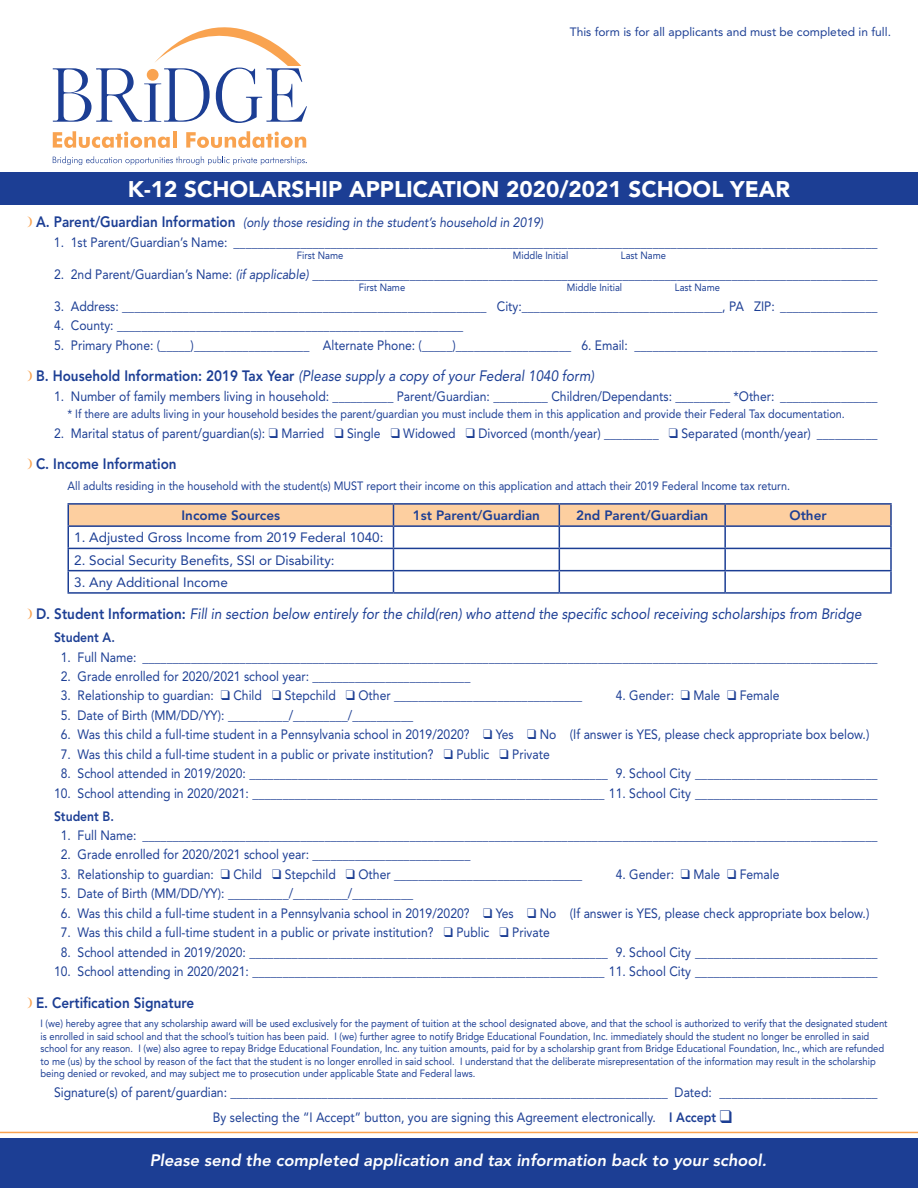
<style>
.page{position:relative;width:918px;height:1188px;background:#fff}
.page>*{position:absolute;margin:0;border:0;box-sizing:border-box;transform-origin:0 0}
.t1{font:900 22.5px "Avenir";color:#fff}
.t2{font:italic 800 16.5px "Avenir";color:#fff}
.t3{font:italic 15px "Avenir";color:#1c3e94;scale:.9 1}
.t4{font:800 15px "Avenir";color:#1c3e94;scale:.9 1}
.t5{font:13.5px/24.9px "Avenir";color:#1c3e94;scale:.9 1}
.t6{font:13.5px "Avenir";color:#1c3e94}
.t7{font:italic 13.5px "Avenir";color:#1c3e94;scale:.9 1}
.t8{font:800 13.5px "Avenir";color:#1c3e94}
.t9{font:800 13.5px "Avenir";color:#1c3e94;scale:.9 1}
.t10{font:12px "Avenir";color:#1c3e94;scale:.9 1}
.t11{font:12px "Avenir";color:#1c3e94}
.t12{font:10.5px/12.6px "Avenir";color:#1c3e94;scale:.9 1}
.s1{font-weight:800;font-style:normal;font-size:15px}
.s2{font-style:italic}
.s3{font-weight:800;font-style:normal}
.s4{font-weight:800}
</style>
<div class="page">
<svg style="left:53px;top:27px;width:254px;height:96px"></svg>
<svg style="left:53px;top:131px;width:117px;height:17px"></svg>
<hr style="left:173px;top:131px;width:3px;height:17px;background:#f9a350">
<svg style="left:186px;top:131px;width:120px;height:17px"></svg>
<svg style="left:53px;top:156px;width:254px;height:9px"></svg>
<div style="left:0;top:172px;width:918px;height:32px;background:#1c3e94"></div>
<hr style="left:68px;top:503px;width:325px;height:2px;background:#1c3e94">
<hr style="left:393px;top:503px;width:166px;height:2px;background:#1c3e94">
<hr style="left:559px;top:503px;width:166px;height:2px;background:#1c3e94">
<hr style="left:725px;top:503px;width:167px;height:2px;background:#1c3e94">
<hr style="left:890px;top:505px;width:2px;height:20px;background:#1c3e94">
<hr style="left:725px;top:525px;width:167px;height:2px;background:#1c3e94">
<hr style="left:890px;top:527px;width:2px;height:21px;background:#1c3e94">
<hr style="left:725px;top:548px;width:167px;height:1px;background:#1c3e94">
<hr style="left:890px;top:549px;width:2px;height:21px;background:#1c3e94">
<svg style="left:68px;top:504px;width:823px;height:88px"></svg>
<hr style="left:725px;top:570px;width:167px;height:1px;background:#1c3e94">
<hr style="left:724px;top:571px;width:2px;height:21px;background:#1c3e94">
<hr style="left:890px;top:571px;width:2px;height:21px;background:#1c3e94">
<hr style="left:68px;top:592px;width:325px;height:2px;background:#1c3e94">
<hr style="left:393px;top:592px;width:166px;height:2px;background:#1c3e94">
<hr style="left:559px;top:592px;width:166px;height:2px;background:#1c3e94">
<hr style="left:725px;top:592px;width:167px;height:2px;background:#1c3e94">
<div style="left:0;top:1138px;width:918px;height:50px;background:#1c3e94"></div>
<hr style="left:0;top:1132px;width:918px;height:1px;background:#f9a350">
<p class="t11" style="left:570px;top:25px;width:323px">This form is for all applicants and must be completed in full.</p>
<h1 class="t1" style="left:128px;top:176px;width:664px">K-12 SCHOLARSHIP APPLICATION 2020/2021 SCHOOL YEAR</h1>
<p class="t7" style="left:36px;top:215px;width:565px"><span class="s1">A. Parent/Guardian Information</span> (only those residing in the student’s household in 2019)</p>
<p class="t5" style="left:54px;top:230px;width:917px">1. 1st Parent/Guardian’s Name: __________________________________________________________________________________________________________</p>
<p class="t12" style="left:297px;top:249px;width:53px">First Name</p>
<p class="t12" style="left:513px;top:249px;width:63px">Middle Initial</p>
<p class="t12" style="left:621px;top:249px;width:52px">Last Name</p>
<p class="t5" style="left:54px;top:262px;width:917px">2. 2nd Parent/Guardian’s Name: <span class="s2">(if applicable)</span> _____________________________________________________________________________________________</p>
<p class="t12" style="left:359px;top:281px;width:53px">First Name</p>
<p class="t12" style="left:567px;top:281px;width:63px">Middle Initial</p>
<p class="t12" style="left:675px;top:281px;width:52px">Last Name</p>
<p class="t5" style="left:54px;top:294px;width:917px">3. Address: ____________________________________________________________ City:_________________________________, PA ZIP: ________________</p>
<p class="t5" style="left:54px;top:313px;width:456px">4. County: _________________________________________________________</p>
<p class="t5" style="left:54px;top:333px;width:917px">5. Primary Phone: (_____)___________________ Alternate Phone: (_____)___________________ 6. Email: ________________________________________</p>
<p class="t3" style="left:36px;top:367px;width:622px"><span class="s3">B. Household Information: 2019 Tax Year</span> (Please supply a copy of your Federal 1040 form)</p>
<p class="t5" style="left:54px;top:384px;width:917px">1. Number of family members living in household: __________ Parent/Guardian: _________ Children/Dependants: _________ *Other: ________________</p>
<p class="t10" style="left:68px;top:407px;width:865px">* If there are adults living in your household besides the parent/guardian you must include them in this application and provide their Federal Tax documentation.</p>
<p class="t5" style="left:54px;top:421px;width:917px">2. Marital status of parent/guardian(s): ❑ Married ❑ Single ❑ Widowed ❑ Divorced (month/year) _________ ❑ Separated (month/year) __________</p>
<p class="t4" style="left:36px;top:455px;width:158px">C. Income Information</p>
<p class="t10" style="left:68px;top:479px;width:804px">All adults residing in the household with the student(s) MUST report their income on this application and attach their 2019 Federal Income tax return.</p>
<p class="t8" style="left:182px;top:507px;width:100px">Income Sources</p>
<p class="t8" style="left:413px;top:507px;width:129px">1st Parent/Guardian</p>
<p class="t8" style="left:576px;top:507px;width:134px">2nd Parent/Guardian</p>
<p class="t8" style="left:789px;top:507px;width:39px">Other</p>
<p class="t6" style="left:74px;top:530px;width:311px">1. Adjusted Gross Income from 2019 Federal 1040:</p>
<p class="t6" style="left:74px;top:552px;width:262px">2. Social Security Benefits, SSI or Disability:</p>
<p class="t6" style="left:74px;top:574px;width:155px">3. Any Additional Income</p>
<p class="t3" style="left:36px;top:605px;width:919px"><span class="s3">D. Student Information:</span> Fill in section below entirely for the child(ren) who attend the specific school receiving scholarships from Bridge</p>
<p class="t9" style="left:54px;top:629px;width:69px">Student A.</p>
<p class="t5" style="left:61px;top:644px;width:909px">1. Full Name: _________________________________________________________________________________________________________________________</p>
<p class="t5" style="left:61px;top:664px;width:457px">2. Grade enrolled for 2020/2021 school year: __________________________</p>
<p class="t5" style="left:61px;top:683px;width:581px">3. Relationship to guardian: ❑ Child ❑ Stepchild ❑ Other _______________________________</p>
<p class="t5" style="left:616px;top:683px;width:184px">4. Gender: ❑ Male ❑ Female</p>
<p class="t5" style="left:61px;top:703px;width:393px">5. Date of Birth (MM/DD/YY): __________/_________/__________</p>
<p class="t5" style="left:61px;top:722px;width:900px">6. Was this child a full-time student in a Pennsylvania school in 2019/2020? ❑ Yes ❑ No (If answer is YES, please check appropriate box below.)</p>
<p class="t5" style="left:61px;top:742px;width:545px">7. Was this child a full-time student in a public or private institution? ❑ Public ❑ Private</p>
<p class="t5" style="left:61px;top:761px;width:909px">8. School attended in 2019/2020: ___________________________________________________________ 9. School City ______________________________</p>
<p class="t5" style="left:54px;top:781px;width:917px">10. School attending in 2020/2021: __________________________________________________________ 11. School City ______________________________</p>
<p class="t9" style="left:54px;top:808px;width:68px">Student B.</p>
<p class="t5" style="left:61px;top:823px;width:909px">1. Full Name: _________________________________________________________________________________________________________________________</p>
<p class="t5" style="left:61px;top:842px;width:457px">2. Grade enrolled for 2020/2021 school year: __________________________</p>
<p class="t5" style="left:61px;top:862px;width:581px">3. Relationship to guardian: ❑ Child ❑ Stepchild ❑ Other _______________________________</p>
<p class="t5" style="left:616px;top:862px;width:184px">4. Gender: ❑ Male ❑ Female</p>
<p class="t5" style="left:61px;top:881px;width:393px">5. Date of Birth (MM/DD/YY): __________/_________/__________</p>
<p class="t5" style="left:61px;top:901px;width:900px">6. Was this child a full-time student in a Pennsylvania school in 2019/2020? ❑ Yes ❑ No (If answer is YES, please check appropriate box below.)</p>
<p class="t5" style="left:61px;top:920px;width:545px">7. Was this child a full-time student in a public or private institution? ❑ Public ❑ Private</p>
<p class="t5" style="left:61px;top:940px;width:909px">8. School attended in 2019/2020: ___________________________________________________________ 9. School City ______________________________</p>
<p class="t5" style="left:54px;top:959px;width:917px">10. School attending in 2020/2021: __________________________________________________________ 11. School City ______________________________</p>
<p class="t4" style="left:36px;top:994px;width:177px">E. Certification Signature</p>
<p class="t12" style="left:40px;top:1017px;width:943px">I (we) hereby agree that any scholarship award will be used exclusively for the payment of tuition at the school designated above, and that the school is authorized to verify that the designated student is enrolled in said school and that the school’s tuition has been paid. I (we) further agree to notify Bridge Educational Foundation, Inc. immediately should the student no longer be enrolled in said school for any reason. I (we) also agree to repay Bridge Educational Foundation, Inc. any tuition amounts, paid for by a scholarship grant from Bridge Educational Foundation, Inc., which are refunded to me (us) by the school by reason of the fact that the student is no longer enrolled in said school. I understand that the deliberate misrepresentation of the information may result in the scholarship being denied or revoked, and may subject me to prosecution under applicable State and Federal laws.</p>
<p class="t5" style="left:213px;top:1080px;width:740px;text-indent:-159px">Signature(s) of parent/guardian: ________________________________________________________________________ Dated: __________________________<br>By selecting the “I Accept” button, you are signing this Agreement electronically. <span class="s4">I Accept</span> ❑</p>
<p class="t2" style="left:150px;top:1150px;width:619px">Please send the completed application and tax information back to your school.</p>
</div>
